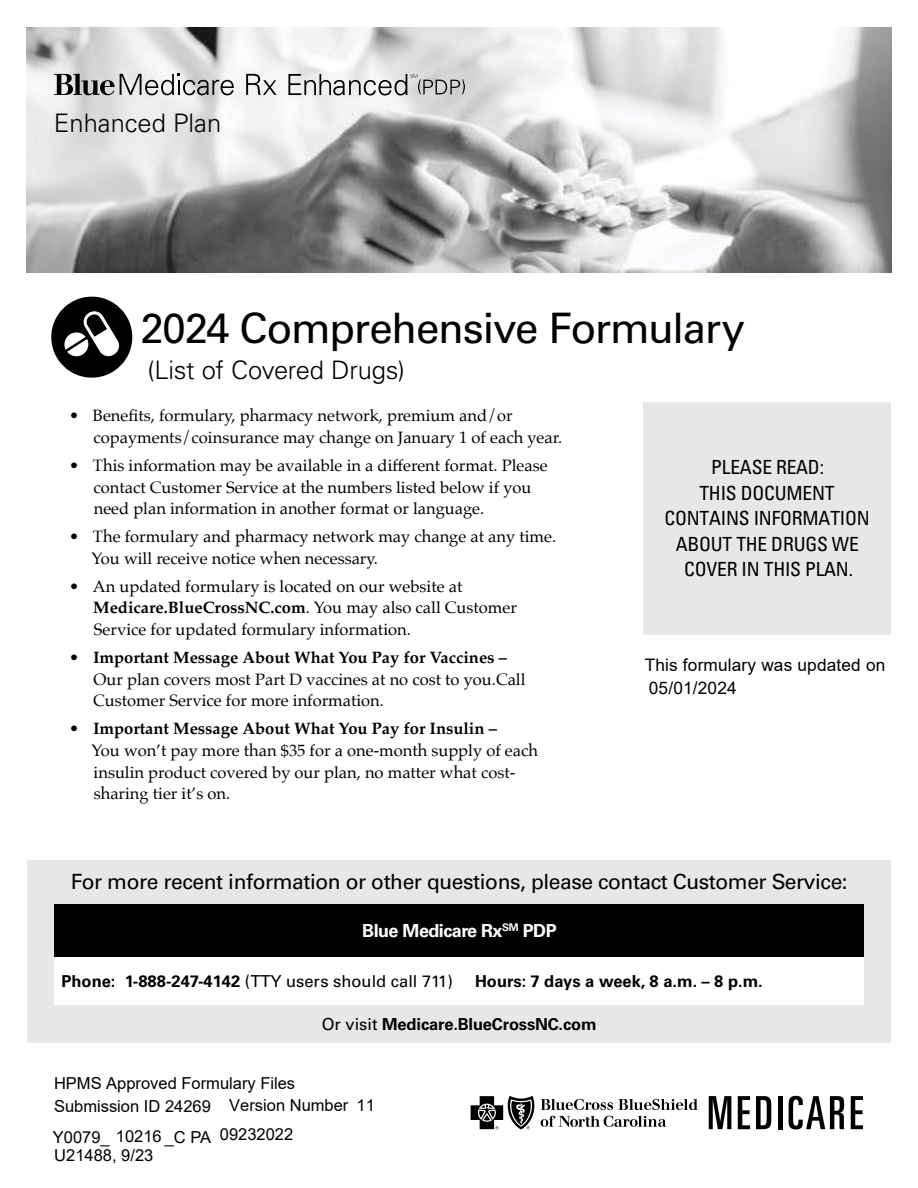
<style>
.page{position:relative;width:918px;height:1188px;background:#fff}
.page>*{position:absolute;margin:0;border:0;box-sizing:border-box;transform-origin:0 0}
.t1{font:42px "Mpykqj Univers LT Std";letter-spacing:-.03em;color:#000}
.t2{font:300 25.5px "Cwmdrk Univers LT Std";letter-spacing:-.005em;color:#000}
.t3{font:21px "Mpykqj Univers LT Std";letter-spacing:-.02em;color:#000}
.t4{font:condensed 19.5px/25.5px "Wnrvrb Univers LT Std";letter-spacing:-.01em;color:#000;text-align:center}
.t5{font:700 18px "Mdnlvp Univers LT Std";letter-spacing:-.03em;color:#fff}
.t6{font:17.25px/23.2px "Arial";letter-spacing:.01em;color:#000}
.t7{font:16.5px/21.8px "Lpccqd Palatino";color:#000}
.t8{font:16.5px/22.5px "Arial";color:#000}
.t9{font:700 16.5px "Mdnlvp Univers LT Std";letter-spacing:-.01em;color:#000}
.t10{font:16.5px "Mpykqj Univers LT Std";color:#000}
.t11{font:16.5px "Arial";color:#000}
.s1{font-family:"Kdjdjc Palatino"}
.s2{font-family:"Nvjppm Palatino";font-weight:700}
.s3{font-style:inherit}
.s4{font-family:"Mdnlvp Univers LT Std";font-weight:700}
.s5{font-family:"Mpykqj Univers LT Std";font-weight:400}
</style>
<div class="page">
<div style="left:27px;top:860px;width:864px;height:183px;background:#e6e7e8"></div>
<div style="left:644px;top:402px;width:247px;height:233px;background:#e6e7e8"></div>
<div style="left:54px;top:957px;width:414px;height:48px;background:#fff"></div>
<div style="left:468px;top:957px;width:396px;height:48px;background:#fff"></div>
<img style="left:26px;top:27px;width:866px;height:246px">
<svg style="left:54px;top:74px;width:180px;height:21px"></svg>
<svg style="left:246px;top:74px;width:31px;height:21px"></svg>
<svg style="left:288px;top:74px;width:177px;height:21px"></svg>
<div style="left:51px;top:297px;width:81px;height:81px;background:#000;border-radius:50%"></div>
<svg style="left:64px;top:311px;width:56px;height:46px"></svg>
<div style="left:54px;top:904px;width:810px;height:53px;background:#000"></div>
<svg style="left:709px;top:1096px;width:22px;height:33px"></svg>
<svg style="left:738px;top:1096px;width:12px;height:33px"></svg>
<svg style="left:756px;top:1096px;width:15px;height:33px"></svg>
<hr style="left:778px;top:1096px;width:4px;height:33px;background:#000">
<svg style="left:789px;top:1096px;width:55px;height:33px"></svg>
<svg style="left:851px;top:1096px;width:12px;height:33px"></svg>
<svg style="left:541px;top:1099px;width:157px;height:11px"></svg>
<svg style="left:541px;top:1116px;width:125px;height:11px"></svg>
<svg style="left:471px;top:1096px;width:64px;height:34px"></svg>
<p class="t2" style="left:54px;top:108px;width:169px">Enhanced Plan</p>
<h1 class="t1" style="left:140px;top:303px;width:606px">2024 Comprehensive Formulary</h1>
<h1 class="t2" style="left:147px;top:354px;width:259px">(List of Covered Drugs)</h1>
<p class="t7" style="left:94px;top:405px;width:470px;text-indent:-24px">• Benefits, formulary, pharmacy network, premium and/or copayments/coinsurance may change on January 1 of each year.</p>
<p class="t7" style="left:94px;top:454px;width:456px;text-indent:-24px"><span class="s1">•</span> This information may be available in a different format. Please contact Customer Service at the numbers listed below if you need plan information in another format or language.</p>
<p class="t7" style="left:91px;top:526px;width:466px;text-indent:-22px"><span class="s1">•</span> The formulary and pharmacy network may change at any time.<br>You will receive notice when necessary.</p>
<p class="t7" style="left:93px;top:575px;width:425px;text-indent:-24px"><span class="s1">• An</span> updated formulary is located on our website at<br><span class="s2">Medicare.BlueCrossNC.com</span>. You may also call Customer<br>Service for updated formulary information.</p>
<p class="t7" style="left:93px;top:646px;width:434px;text-indent:-24px"><span class="s1">•</span> <span class="s2">Important Message About What You Pay for Vaccines –<br></span>Our plan covers most Part D vaccines at no cost to you.Call<br>Customer Service for more information.</p>
<p class="t7" style="left:91px;top:718px;width:448px;text-indent:-22px"><span class="s1">•</span> <span class="s2">Important Message About What You Pay for Insulin –<br></span>You won’t pay more than $35 for a one-month supply of each insulin product covered by our plan, no matter what cost&shy;sharing tier it’s on.</p>
<p class="t4" style="left:664px;top:454px;width:207px">PLEASE READ:<br>THIS DOCUMENT<br>CONTAINS INFORMATION<br>ABOUT THE DRUGS WE<br>COVER IN THIS PLAN.</p>
<p class="t6" style="left:645px;top:653px;width:242px">This formulary was updated on<br><span class="s3">05/01/2024</span></p>
<p class="t3" style="left:71px;top:869px;width:778px">For more recent information or other questions, please contact Customer Service:</p>
<h2 class="t5" style="left:362px;top:920px;width:196px">Blue Medicare Rx<sup>SM</sup> PDP</h2>
<p class="t10" style="left:61px;top:971px;width:393px"><span class="s4">Phone: 1-888-247-4142</span> (TTY users should call 711)</p>
<p class="t9" style="left:475px;top:971px;width:289px">Hours: 7 days a week, 8 a.m. – 8 p.m.</p>
<p class="t9" style="left:322px;top:1015px;width:276px"><span class="s5">Or visit</span> Medicare.BlueCrossNC.com</p>
<p class="t8" style="left:54px;top:1072px;width:322px">HPMS Approved Formulary Files<br>Submission ID <span class="s3">24269</span> Version Number <span class="s3">11</span></p>
<p class="t8" style="left:53px;top:1128px;width:160px;line-height:18px">Y0079_ <span class="s3">10216</span> _C PA<br>U21488, 9/23</p>
<p class="t11" style="left:220px;top:1123px;width:75px">09232022</p>
</div>
